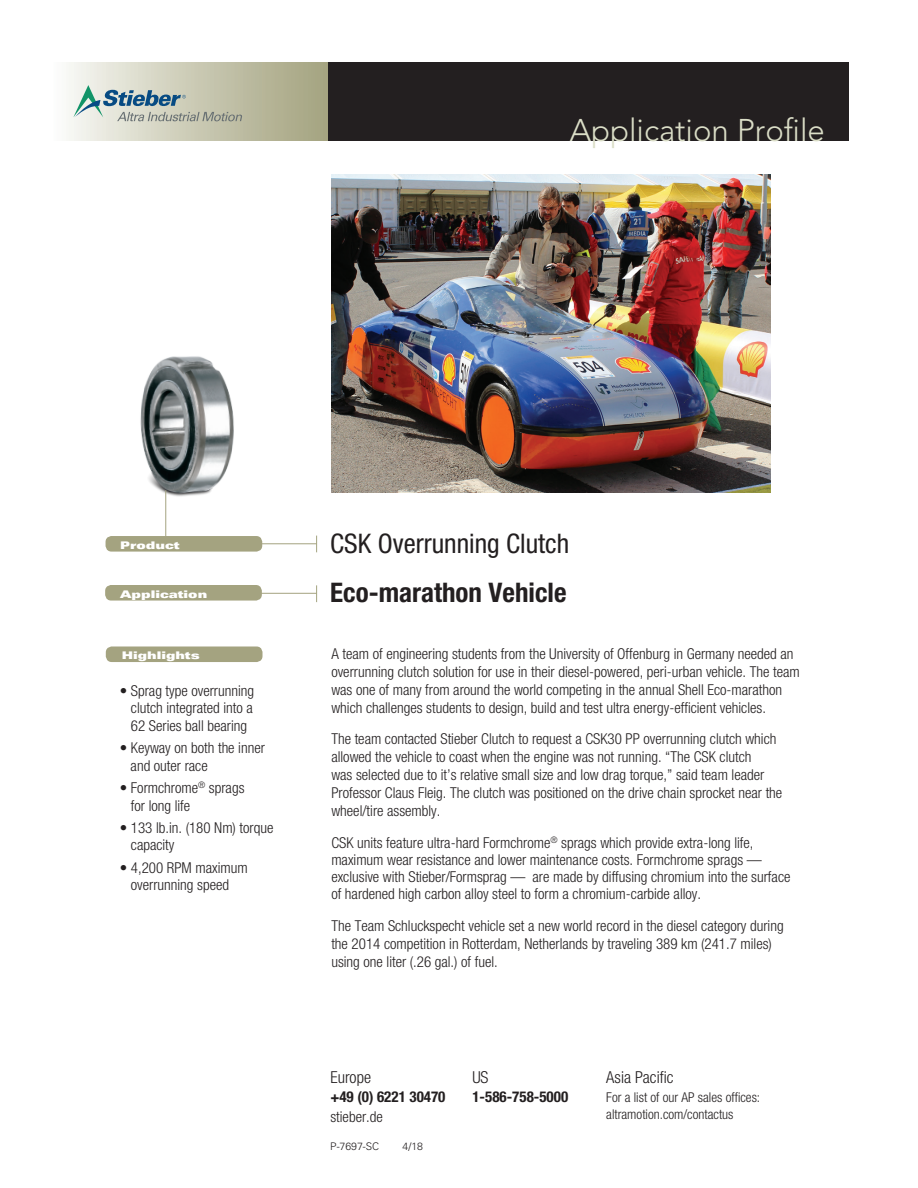
<style>
.page{position:relative;width:918px;height:1188px;background:#fff}
.page>*{position:absolute;margin:0;border:0;box-sizing:border-box;transform-origin:0 0}
.t1{font:300 31.2px "Avenir LT Std";color:#dbdec7}
.t2{font:condensed 27px "Helvetica Neue LT Std";color:#231f20}
.t3{font:700 condensed 27px "Helvetica Neue LT Std";color:#231f20}
.t4{font:300 condensed 16.5px "Helvetica Neue LT Std";color:#231f20}
.t5{font:300 condensed 15px/17.2px "Helvetica Neue LT Std";color:#231f20}
.t6{font:700 condensed 15px "Helvetica Neue LT Std";color:#231f20}
.t7{font:300 condensed 13.5px/16.5px "Helvetica Neue LT Std";color:#231f20}
.t8{font:10.5px "Univers LT Std X Black Ex";color:#fff}
.t9{font:300 10.5px "Univers LT Std";color:#231f20}
</style>
<div class="page">
<img style="left:140px;top:356px;width:94px;height:151px">
<img style="left:332px;top:174px;width:438px;height:318px">
<div style="left:105px;top:585px;width:157px;height:16px;background:#a4a380;border-radius:6px"></div>
<div style="left:106px;top:536px;width:156px;height:16px;background:#a4a380;border-radius:6px"></div>
<hr style="left:165px;top:490px;width:1px;height:46px;background:#a4a380">
<hr style="left:239px;top:543px;width:78px;height:1px;background:#a4a380">
<svg style="left:316px;top:536px;width:1px;height:16px"></svg>
<svg style="left:316px;top:585px;width:1px;height:17px"></svg>
<hr style="left:239px;top:593px;width:78px;height:1px;background:#a4a380">
<div style="left:106px;top:646px;width:157px;height:16px;background:#a4a380;border-radius:6px"></div>
<div style="left:52px;top:62px;width:277px;height:79px;background:linear-gradient(to right,#fafaf7,#a1a07b)"></div>
<div style="left:329px;top:62px;width:520px;height:79px;background:#231f20"></div>
<svg style="left:73px;top:85px;width:169px;height:36px;background:#b2bdb5"></svg>
<h1 class="t1" style="left:570px;top:112px;width:257px">Application Profile</h1>
<p class="t8" style="left:120px;top:539px;width:61px">Product</p>
<p class="t8" style="left:120px;top:588px;width:89px">Application</p>
<p class="t8" style="left:122px;top:649px;width:80px">Highlights</p>
<p class="t5" style="left:131px;top:682px;width:125px;text-align:justify;text-indent:-11px">• Sprag type overrunning clutch integrated into a 62 Series ball bearing</p>
<p class="t5" style="left:131px;top:739px;width:136px;text-indent:-11px">• Keyway on both the inner and outer race</p>
<p class="t5" style="left:131px;top:779px;width:115px;text-indent:-11px">• Formchrome<sup>®</sup> sprags for long life</p>
<p class="t5" style="left:131px;top:819px;width:144px;text-indent:-11px">• 133 lb.in. (180 Nm) torque capacity</p>
<p class="t5" style="left:120px;top:859px;width:129px;text-align:center">• 4,200 RPM maximum overrunning speed</p>
<h2 class="t2" style="left:330px;top:528px;width:240px">CSK Overrunning Clutch</h2>
<h2 class="t3" style="left:330px;top:576px;width:238px">Eco-marathon Vehicle</h2>
<p class="t5" style="left:331px;top:644px;width:470px;line-height:18px">A team of engineering students from the University of Offenburg in Germany needed an overrunning clutch solution for use in their diesel-powered, peri-urban vehicle. The team was one of many from around the world competing in the annual Shell Eco-marathon which challenges students to design, build and test ultra energy-efficient vehicles.</p>
<p class="t5" style="left:331px;top:730px;width:452px;line-height:18px">The team contacted Stieber Clutch to request a CSK30 PP overrunning clutch which allowed the vehicle to coast when the engine was not running. “The CSK clutch<br>was selected due to it’s relative small size and low drag torque,” said team leader Professor Claus Fleig. The clutch was positioned on the drive chain sprocket near the wheel/tire assembly.</p>
<p class="t5" style="left:331px;top:834px;width:461px">CSK units feature ultra-hard Formchrome<sup>®</sup> sprags which provide extra-long life, maximum wear resistance and lower maintenance costs. Formchrome sprags — exclusive with Stieber/Formsprag — are made by diffusing chromium into the surface of hardened high carbon alloy steel to form a chromium-carbide alloy.</p>
<p class="t5" style="left:331px;top:917px;width:454px;line-height:18px">The Team Schluckspecht vehicle set a new world record in the diesel category during the 2014 competition in Rotterdam, Netherlands by traveling 389 km (241.7 miles) using one liter (.26 gal.) of fuel.</p>
<p class="t4" style="left:330px;top:1068px;width:42px">Europe</p>
<p class="t6" style="left:330px;top:1088px;width:117px">+49 (0) 6221 30470</p>
<p class="t5" style="left:330px;top:1108px;width:54px">stieber.de</p>
<p class="t9" style="left:330px;top:1140px;width:51px">P-7697-SC</p>
<p class="t9" style="left:403px;top:1140px;width:22px">4/18</p>
<p class="t4" style="left:472px;top:1068px;width:18px">US</p>
<p class="t6" style="left:472px;top:1088px;width:97px">1-586-758-5000</p>
<p class="t4" style="left:606px;top:1068px;width:69px">Asia Pacific</p>
<p class="t7" style="left:606px;top:1089px;width:155px">For a list of our AP sales offices: altramotion.com/contactus</p>
</div>
